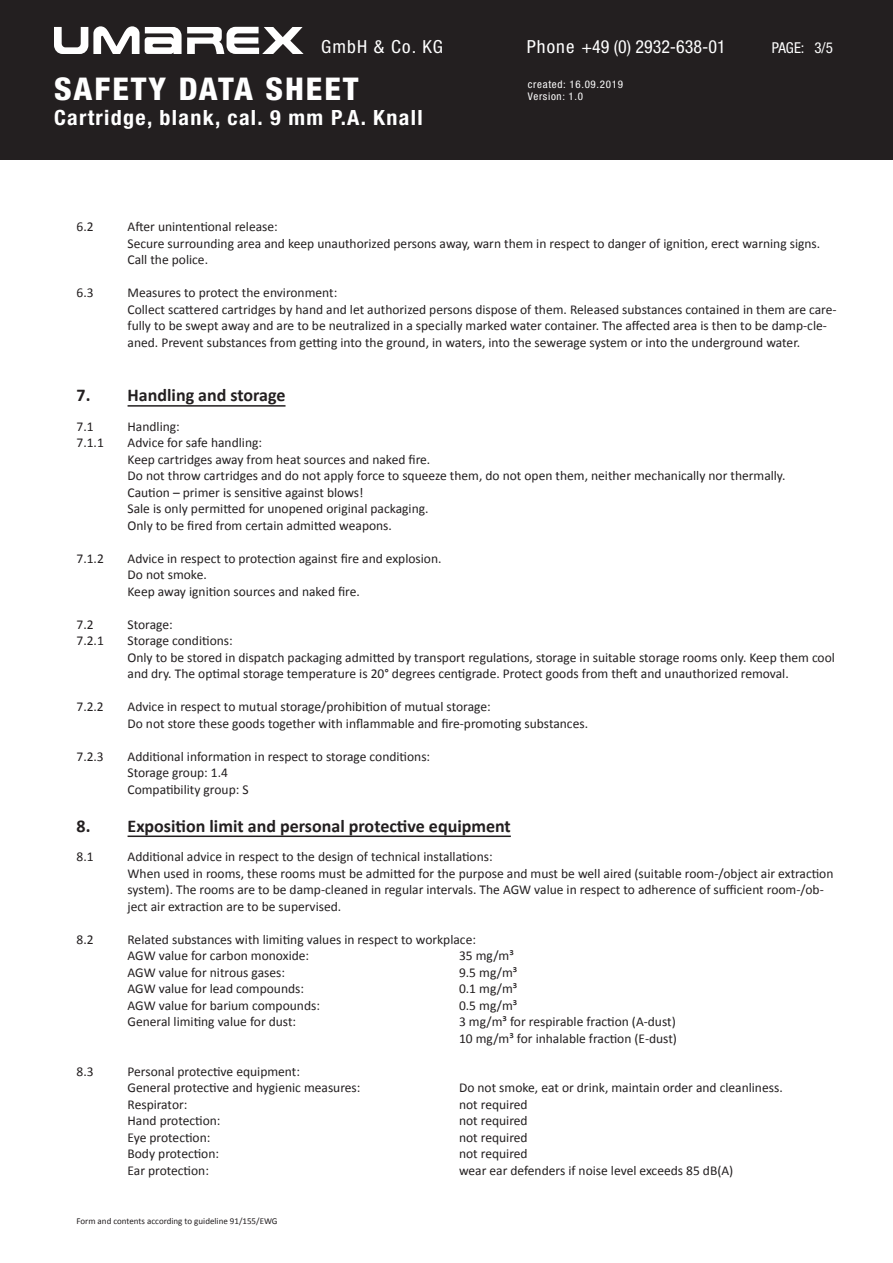
<style>
.page{position:relative;width:893px;height:1263px;background:#fff}
.page>*{position:absolute;margin:0;border:0;box-sizing:border-box;transform-origin:0 0}
.t1{font:800 condensed 31.35px "Helvetica Neue LT Pro";letter-spacing:.06em;color:#fff;scale:1.05 1}
.t2{font:700 condensed 21px "Helvetica Neue LT Pro";letter-spacing:.06em;color:#fff;scale:1.05 1}
.t3{font:700 18px "Calibri";color:#231f20}
.t4{font:condensed 18px "Helvetica Neue LT Pro";color:#fff;scale:1.05 1}
.t5{font:condensed 18px "Helvetica Neue LT Pro";letter-spacing:.06em;color:#fff;scale:1.05 1}
.t6{font:condensed 15px "Helvetica Neue LT Pro";color:#fff}
.t7{font:13.5px/16.5px "Calibri";color:#231f20}
.t8{font:condensed 10.5px/12.6px "Helvetica Neue LT Pro";letter-spacing:.06em;color:#fff;scale:1.05 1}
.t9{font:9px "Calibri";color:#231f20}
</style>
<div class="page">
<div style="left:0;top:0;width:893px;height:159px;background:#231f20"></div>
<svg style="left:54px;top:26px;width:250px;height:28px"></svg>
<hr style="left:128px;top:405px;width:158px;height:2px;background:#231f20">
<hr style="left:128px;top:835px;width:383px;height:2px;background:#231f20">
<h3 class="t5" style="left:321px;top:36px;width:118px">GmbH &amp; Co. KG</h3>
<h3 class="t4" style="left:527px;top:36px;width:191px">Phone +49 (0) 2932-638-01</h3>
<p class="t8" style="left:528px;top:78px;width:92px">created: 16.09.2019<br>Version: 1.0</p>
<h2 class="t2" style="left:54px;top:105px;width:353px">Cartridge, blank, cal. 9 mm P.A. Knall</h2>
<h1 class="t1" style="left:54px;top:70px;width:292px">SAFETY DATA SHEET</h1>
<p class="t6" style="left:772px;top:39px;width:63px">PAGE: 3/5</p>
<p class="t7" style="left:77px;top:218px;width:19px">6.2</p>
<p class="t7" style="left:128px;top:218px;width:694px">After unintentional release:<br>Secure surrounding area and keep unauthorized persons away, warn them in respect to danger of ignition, erect warning signs.<br>Call the police.</p>
<p class="t7" style="left:77px;top:284px;width:19px">6.3</p>
<p class="t7" style="left:128px;top:284px;width:711px">Measures to protect the environment:<br>Collect scattered cartridges by hand and let authorized persons dispose of them. Released substances contained in them are care&shy;fully to be swept away and are to be neutralized in a specially marked water container. The affected area is then to be damp-cle&shy;aned. Prevent substances from getting into the ground, in waters, into the sewerage system or into the underground water.</p>
<h3 class="t3" style="left:77px;top:384px;width:210px">7. Handling and storage</h3>
<p class="t7" style="left:77px;top:417px;width:19px">7.1</p>
<p class="t7" style="left:128px;top:417px;width:54px">Handling:</p>
<p class="t7" style="left:77px;top:434px;width:29px">7.1.1</p>
<p class="t7" style="left:128px;top:434px;width:660px">Advice for safe handling:<br>Keep cartridges away from heat sources and naked fire.<br>Do not throw cartridges and do not apply force to squeeze them, do not open them, neither mechanically nor thermally.<br>Caution – primer is sensitive against blows!<br>Sale is only permitted for unopened original packaging.<br>Only to be fired from certain admitted weapons.</p>
<p class="t7" style="left:77px;top:549px;width:29px">7.1.2</p>
<p class="t7" style="left:128px;top:549px;width:315px">Advice in respect to protection against fire and explosion.<br>Do not smoke.<br>Keep away ignition sources and naked fire.</p>
<p class="t7" style="left:77px;top:615px;width:19px">7.2</p>
<p class="t7" style="left:128px;top:615px;width:47px">Storage:</p>
<p class="t7" style="left:77px;top:632px;width:29px">7.2.1</p>
<p class="t7" style="left:128px;top:632px;width:709px">Storage conditions:<br>Only to be stored in dispatch packaging admitted by transport regulations, storage in suitable storage rooms only. Keep them cool and dry. The optimal storage temperature is 20° degrees centigrade. Protect goods from theft and unauthorized removal.</p>
<p class="t7" style="left:76px;top:698px;width:29px">7.2.2</p>
<p class="t7" style="left:128px;top:698px;width:462px">Advice in respect to mutual storage/prohibition of mutual storage:<br>Do not store these goods together with inflammable and fire-promoting substances.</p>
<p class="t7" style="left:76px;top:747px;width:29px">7.2.3</p>
<p class="t7" style="left:127px;top:747px;width:304px">Additional information in respect to storage conditions:<br>Storage group: 1.4<br>Compatibility group: S</p>
<h3 class="t3" style="left:77px;top:814px;width:436px">8. Exposition limit and personal protective equipment</h3>
<p class="t7" style="left:77px;top:848px;width:19px">8.1</p>
<p class="t7" style="left:128px;top:848px;width:707px">Additional advice in respect to the design of technical installations:<br>When used in rooms, these rooms must be admitted for the purpose and must be well aired (suitable room-/object air extraction system). The rooms are to be damp-cleaned in regular intervals. The AGW value in respect to adherence of sufficient room-/ob&shy;ject air extraction are to be supervised.</p>
<p class="t7" style="left:77px;top:930px;width:19px">8.2</p>
<p class="t7" style="left:128px;top:930px;width:350px">Related substances with limiting values in respect to workplace:<br>AGW value for carbon monoxide:</p>
<p class="t7" style="left:459px;top:947px;width:56px">35 mg/m³</p>
<p class="t7" style="left:128px;top:963px;width:159px">AGW value for nitrous gases:</p>
<p class="t7" style="left:459px;top:963px;width:60px">9.5 mg/m³</p>
<p class="t7" style="left:128px;top:980px;width:178px">AGW value for lead compounds:</p>
<p class="t7" style="left:459px;top:980px;width:60px">0.1 mg/m³</p>
<p class="t7" style="left:128px;top:996px;width:194px">AGW value for barium compounds:</p>
<p class="t7" style="left:459px;top:996px;width:60px">0.5 mg/m³</p>
<p class="t7" style="left:128px;top:1013px;width:170px">General limiting value for dust:</p>
<p class="t7" style="left:459px;top:1013px;width:219px">3 mg/m³ for respirable fraction (A-dust)<br>10 mg/m³ for inhalable fraction (E-dust)</p>
<p class="t7" style="left:77px;top:1062px;width:19px">8.3</p>
<p class="t7" style="left:128px;top:1062px;width:234px">Personal protective equipment:<br>General protective and hygienic measures:</p>
<p class="t7" style="left:459px;top:1079px;width:325px">Do not smoke, eat or drink, maintain order and cleanliness.</p>
<p class="t7" style="left:128px;top:1095px;width:61px">Respirator:</p>
<p class="t7" style="left:459px;top:1095px;width:70px">not required</p>
<p class="t7" style="left:128px;top:1112px;width:94px">Hand protection:</p>
<p class="t7" style="left:459px;top:1112px;width:70px">not required</p>
<p class="t7" style="left:128px;top:1128px;width:84px">Eye protection:</p>
<p class="t7" style="left:459px;top:1128px;width:70px">not required</p>
<p class="t7" style="left:128px;top:1145px;width:93px">Body protection:</p>
<p class="t7" style="left:459px;top:1145px;width:70px">not required</p>
<p class="t7" style="left:128px;top:1161px;width:83px">Ear protection:</p>
<p class="t7" style="left:459px;top:1161px;width:276px">wear ear defenders if noise level exceeds 85 dB(A)</p>
<p class="t9" style="left:77px;top:1215px;width:203px">Form and contents according to guideline 91/155/EWG</p>
</div>
